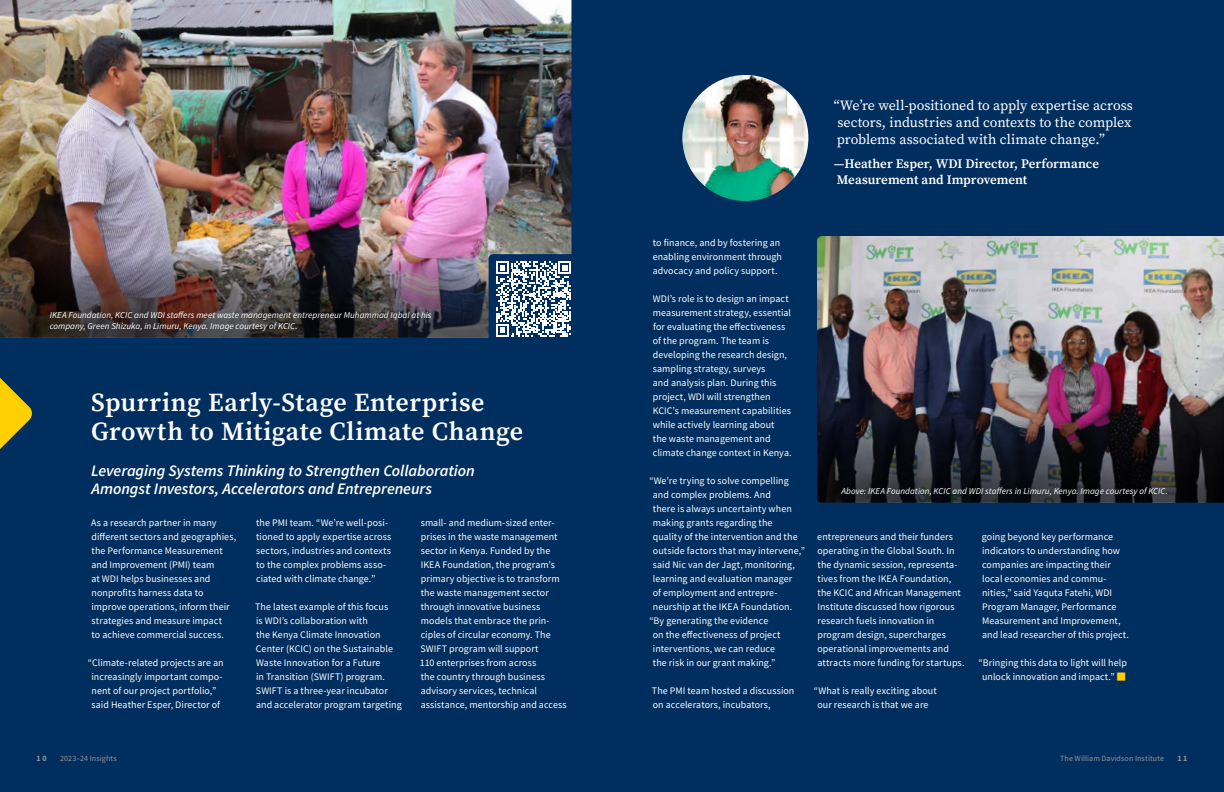
<style>
.page{position:relative;width:1224px;height:792px;background:#002e5e}
.page>*{position:absolute;margin:0;border:0;box-sizing:border-box;transform-origin:0 0}
.t1{font:600 26px/29px "Source Serif Pro";letter-spacing:.02em;color:#fff}
.t2{font:italic 600 16px/18px "Source Sans Pro";letter-spacing:-.005em;color:#fff}
.t3{font:14px/17px "Source Serif Pro";color:#fff;text-align:justify}
.t4{font:600 13px/15.6px "Source Serif Pro";color:#fff}
.t5{font:10px/14px "Source Sans Pro";letter-spacing:.005em;color:#fff}
.t6{font:italic 9px/10.8px "Source Sans Pro";letter-spacing:.005em;color:#fff}
.t7{font:8px "Source Sans Pro";letter-spacing:.01em;color:#939598}
.t8{font:700 8px "Source Sans Pro";color:#939598}
.s1{color:#ffcf01}
</style>
<div class="page">
<img style="left:0;top:0;width:572px;height:252px">
<svg style="left:0;top:368px;width:33px;height:91px"></svg>
<img style="left:682px;top:75px;width:126px;height:126px;border-radius:63px">
<img style="left:817px;top:236px;width:407px;height:181px">
<img style="left:0;top:252px;width:572px;height:86px">
<div style="left:489px;top:254px;width:90px;height:90px;background:#002e5e;border-radius:4px"></div>
<svg style="left:496px;top:262px;width:75px;height:75px"></svg>
<svg style="left:817px;top:417px;width:407px;height:86px"></svg>
<p class="t6" style="left:50px;top:309px;width:383px">IKEA Foundation, KCIC and WDI staffers meet waste management entrepreneur Muhammad Iqbal at his company, Green Shizuka, in Limuru, Kenya. Image courtesy of KCIC.</p>
<h1 class="t1" style="left:91px;top:387px;width:434px">Spurring Early-Stage Enterprise<br>Growth to Mitigate Climate Change</h1>
<h2 class="t2" style="left:91px;top:461px;width:385px">Leveraging Systems Thinking to Strengthen Collaboration<br>Amongst Investors, Accelerators and Entrepreneurs</h2>
<p class="t5" style="left:91px;top:516px;width:147px">As a research partner in many different sectors and geographies, the Performance Measurement and Improvement (PMI) team<br>at WDI helps businesses and nonprofits harness data to improve operations, inform their strategies and measure impact<br>to achieve commercial success.</p>
<p class="t5" style="left:88px;top:656px;width:137px;text-align:center">“Climate-related projects are an increasingly important compo&shy;nent of our project portfolio,” said Heather Esper, Director of</p>
<p class="t5" style="left:256px;top:516px;width:137px">the PMI team. “We’re well-posi&shy;tioned to apply expertise across sectors, industries and contexts to the complex problems asso&shy;ciated with climate change.”</p>
<p class="t5" style="left:255px;top:600px;width:148px">The latest example of this focus<br>is WDI’s collaboration with<br>the Kenya Climate Innovation<br>Center (KCIC) on the Sustainable<br>Waste Innovation for a Future<br>in Transition (SWIFT) program.<br>SWIFT is a three-year incubator and accelerator program targeting</p>
<p class="t5" style="left:420px;top:516px;width:149px">small- and medium-sized enter&shy;prises in the waste management sector in Kenya. Funded by the<br>IKEA Foundation, the program’s primary objective is to transform the waste management sector through innovative business models that embrace the prin&shy;ciples of circular economy. The<br>SWIFT program will support<br>110 enterprises from across<br>the country through business advisory services, technical assistance, mentorship and access</p>
<h3 class="t3" style="left:834px;top:97px;width:300px">“We’re well-positioned to apply expertise across sectors, industries and contexts to the complex problems associated with climate change.”</h3>
<h3 class="t4" style="left:834px;top:156px;width:267px">—Heather Esper, WDI Director, Performance<br>Measurement and Improvement</h3>
<p class="t5" style="left:653px;top:236px;width:131px">to finance, and by fostering an enabling environment through advocacy and policy support.</p>
<p class="t5" style="left:653px;top:292px;width:140px">WDI’s role is to design an impact measurement strategy, essential for evaluating the effectiveness of the program. The team is developing the research design, sampling strategy, surveys<br>and analysis plan. During this project, WDI will strengthen<br>KCIC’s measurement capabilities while actively learning about<br>the waste management and climate change context in Kenya.</p>
<p class="t5" style="left:649px;top:474px;width:141px">“We’re trying to solve compelling</p>
<p class="t5" style="left:653px;top:488px;width:120px">and complex problems. And</p>
<p class="t5" style="left:653px;top:502px;width:140px">there is always uncertainty when</p>
<p class="t5" style="left:653px;top:516px;width:121px">making grants regarding the</p>
<p class="t5" style="left:653px;top:530px;width:146px">quality of the intervention and the</p>
<p class="t5" style="left:653px;top:544px;width:154px">outside factors that may intervene,”</p>
<p class="t5" style="left:653px;top:558px;width:144px">said Nic van der Jagt, monitoring,</p>
<p class="t5" style="left:653px;top:572px;width:141px">learning and evaluation manager</p>
<p class="t5" style="left:653px;top:586px;width:126px">of employment and entrepre-</p>
<p class="t5" style="left:653px;top:600px;width:141px">neurship at the IKEA Foundation.</p>
<p class="t5" style="left:649px;top:614px;width:120px">“By generating the evidence</p>
<p class="t5" style="left:653px;top:628px;width:129px">on the effectiveness of project</p>
<p class="t5" style="left:653px;top:642px;width:124px">interventions, we can reduce</p>
<p class="t5" style="left:653px;top:656px;width:124px">the risk in our grant making.”</p>
<p class="t5" style="left:652px;top:684px;width:144px">The PMI team hosted a discussion on accelerators, incubators,</p>
<p class="t6" style="left:841px;top:485px;width:328px">Above: IKEA Foundation, KCIC and WDI staffers in Limuru, Kenya. Image courtesy of KCIC.</p>
<p class="t5" style="left:817px;top:530px;width:149px">entrepreneurs and their funders operating in the Global South. In the dynamic session, representa&shy;tives from the IKEA Foundation, the KCIC and African Management<br>Institute discussed how rigorous research fuels innovation in program design, supercharges operational improvements and attracts more funding for startups.</p>
<p class="t5" style="left:814px;top:684px;width:124px;text-align:center">“What is really exciting about our research is that we are</p>
<p class="t5" style="left:982px;top:530px;width:149px">going beyond key performance indicators to understanding how companies are impacting their local economies and commu&shy;nities,” said Yaquta Fatehi, WDI<br>Program Manager, Performance<br>Measurement and Improvement, and lead researcher of this project.</p>
<p class="t5" style="left:979px;top:656px;width:150px;text-align:center">“Bringing this data to light will help unlock innovation and impact.” <span class="s1">■</span></p>
<p class="t8" style="left:36px;top:753px;width:12px">10</p>
<p class="t7" style="left:60px;top:753px;width:58px">2023–24 Insights</p>
<p class="t7" style="left:1060px;top:753px;width:105px">The William Davidson Institute</p>
<p class="t8" style="left:1177px;top:753px;width:12px">11</p>
</div>
